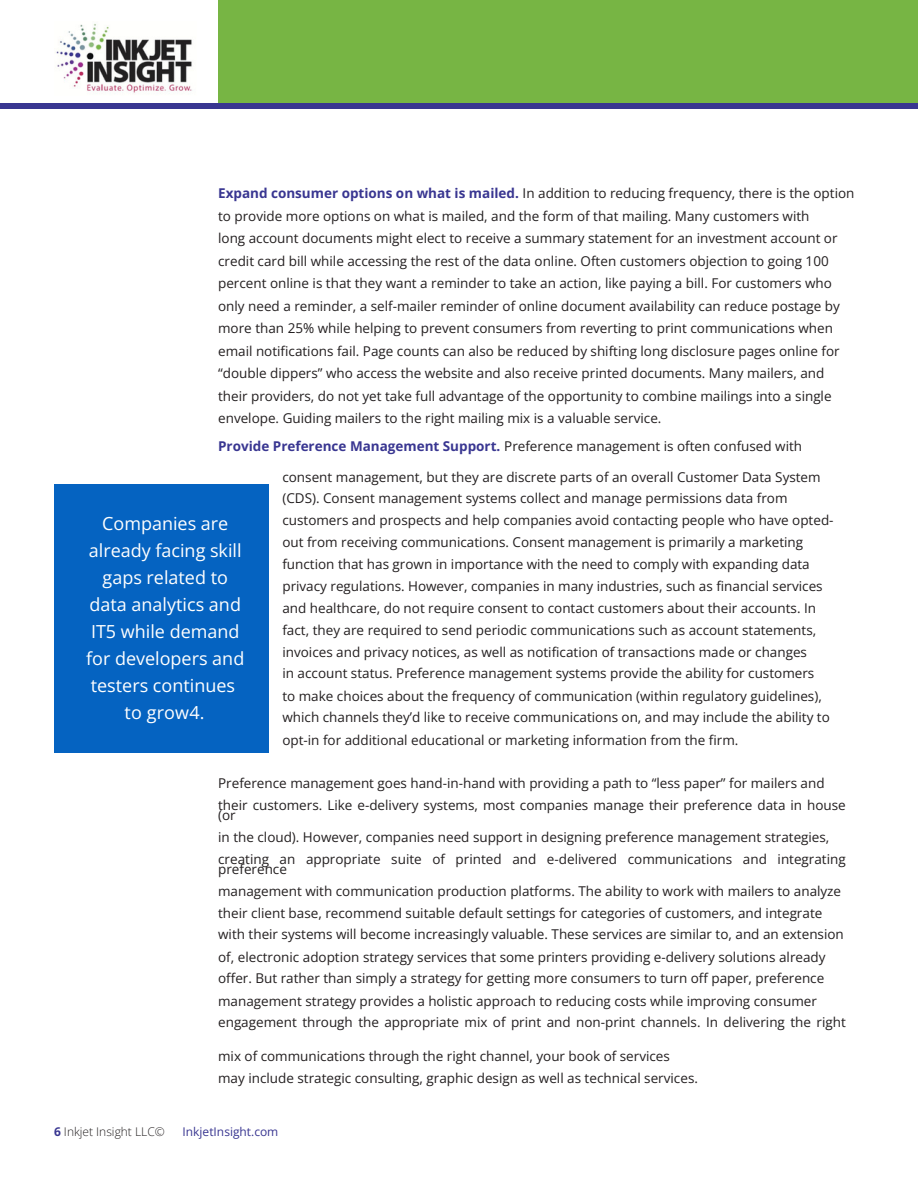
<style>
.page{position:relative;width:918px;height:1188px;background:#fff}
.page>*{position:absolute;margin:0;border:0;box-sizing:border-box;transform-origin:0 0}
.t1{font:18px/27px "Open Sans";color:#fff;text-align:center}
.t2{font:13.5px/21.9px "Open Sans";color:#231f20}
.t3{font:300 12px "Open Sans";color:#231f20}
.t4{font:12px "Open Sans";color:#393691}
.s1{font-weight:700;color:#393691}
</style>
<div class="page">
<img style="left:55px;top:23px;width:137px;height:70px">
<div style="left:54px;top:484px;width:215px;height:269px;background:#0563c1"></div>
<div style="left:218px;top:0;width:700px;height:103px;background:#77b544"></div>
<div style="left:0;top:103px;width:918px;height:5px;background:#393691"></div>
<h2 class="t2" style="left:218px;top:182px;width:638px;line-height:22.5px"><span class="s1">Expand consumer options on what is mailed.</span> In addition to reducing frequency, there is the option to provide more options on what is mailed, and the form of that mailing. Many customers with<br>long account documents might elect to receive a summary statement for an investment account or credit card bill while accessing the rest of the data online. Often customers objection to going 100 percent online is that they want a reminder to take an action, like paying a bill. For customers who only need a reminder, a self-mailer reminder of online document availability can reduce postage by more than 25% while helping to prevent consumers from reverting to print communications when email notifications fail. Page counts can also be reduced by shifting long disclosure pages online for “double dippers” who access the website and also receive printed documents. Many mailers, and their providers, do not yet take full advantage of the opportunity to combine mailings into a single envelope. Guiding mailers to the right mailing mix is a valuable service.</h2>
<h2 class="t2" style="left:218px;top:435px;width:586px"><span class="s1">Provide Preference Management Support.</span> Preference management is often confused with</h2>
<h1 class="t2" style="left:282px;top:465px;width:553px">consent management, but they are discrete parts of an overall Customer Data System (CDS). Consent management systems collect and manage permissions data from customers and prospects and help companies avoid contacting people who have opted&shy;out from receiving communications. Consent management is primarily a marketing function that has grown in importance with the need to comply with expanding data privacy regulations. However, companies in many industries, such as financial services and healthcare, do not require consent to contact customers about their accounts. In fact, they are required to send periodic communications such as account statements, invoices and privacy notices, as well as notification of transactions made or changes<br>in account status. Preference management systems provide the ability for customers<br>to make choices about the frequency of communication (within regulatory guidelines),</h1>
<h1 class="t2" style="left:282px;top:706px;width:549px;line-height:22.5px">which channels they’d like to receive communications on, and may include the ability to opt-in for additional educational or marketing information from the firm.</h1>
<h2 class="t2" style="left:218px;top:771px;width:629px;line-height:22.5px">Preference management goes hand-in-hand with providing a path to “less paper” for mailers and their customers. Like e-delivery systems, most companies manage their preference data in house</h2>
<h2 class="t2" style="left:218px;top:804px;width:629px">(or<br>in the cloud). However, companies need support in designing preference management strategies, creating an appropriate suite of printed and e-delivered communications and integrating</h2>
<h2 class="t2" style="left:218px;top:858px;width:629px">preference<br>management with communication production platforms. The ability to work with mailers to analyze their client base, recommend suitable default settings for categories of customers, and integrate with their systems will become increasingly valuable. These services are similar to, and an extension of, electronic adoption strategy services that some printers providing e-delivery solutions already offer. But rather than simply a strategy for getting more consumers to turn off paper, preference management strategy provides a holistic approach to reducing costs while improving consumer engagement through the appropriate mix of print and non-print channels. In delivering the right</h2>
<h2 class="t2" style="left:218px;top:1045px;width:453px">mix of communications through the right channel, your book of services</h2>
<h2 class="t2" style="left:218px;top:1067px;width:481px">may include strategic consulting, graphic design as well as technical services.</h2>
<h1 class="t1" style="left:86px;top:510px;width:160px">Companies are already facing skill gaps related to data analytics and<br>IT5 while demand for developers and testers continues to grow4.</h1>
<p class="t3" style="left:54px;top:1123px;width:112px"><span class="s1">6</span> Inkjet Insight LLC©</p>
<p class="t4" style="left:183px;top:1123px;width:97px">InkjetInsight.com</p>
</div>
